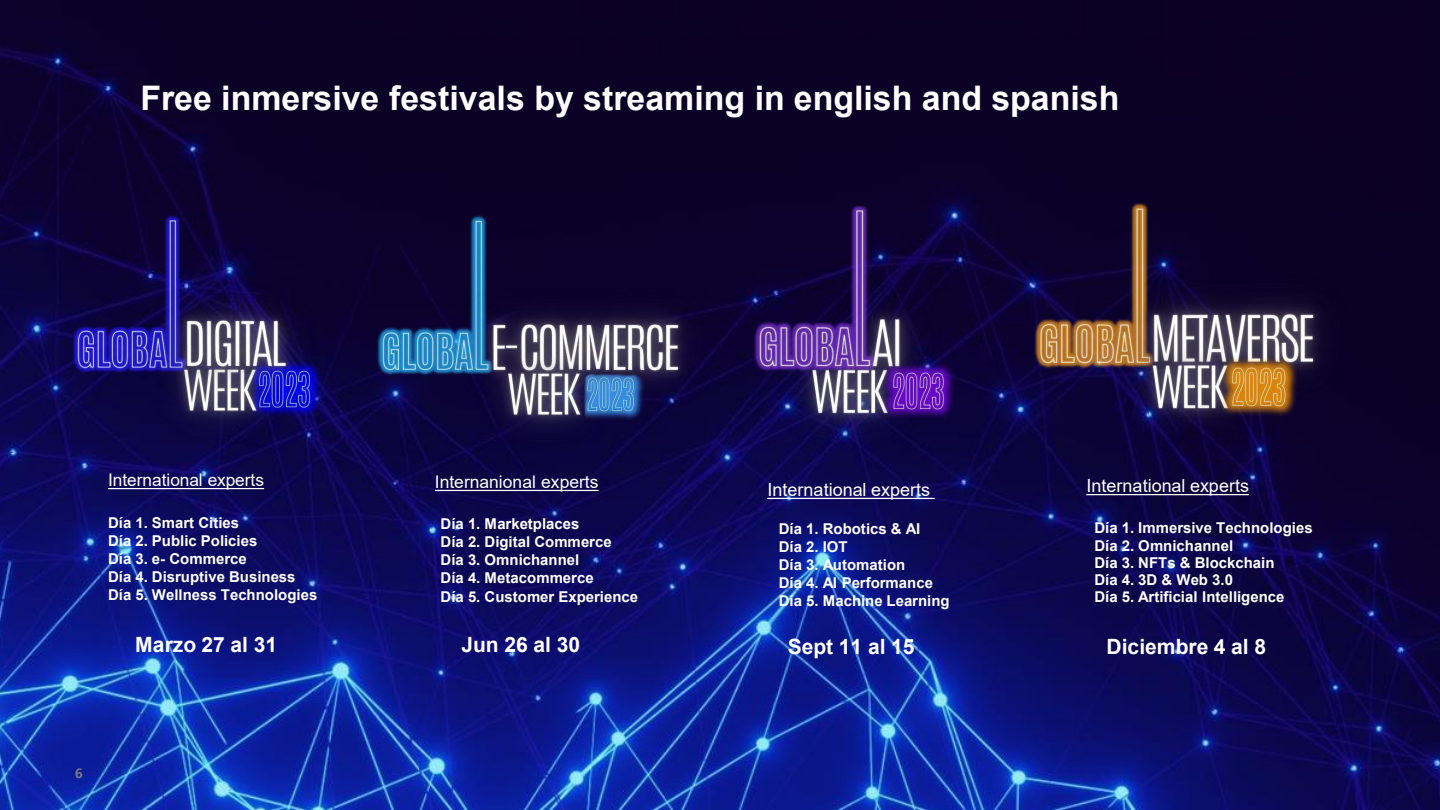
<style>
.page{position:relative;width:1440px;height:810px;background:#fff}
.page>*{position:absolute;margin:0;border:0;box-sizing:border-box;transform-origin:0 0}
.t1{font:700 33.9px "Arial";color:#fff}
.t2{font:700 21px "Arial";color:#fff}
.t3{font:18px "Arial";color:#fff}
.t4{font:17.4px "Arial";color:#fff}
.t5{font:17.25px "Arial";letter-spacing:-.005em;color:#fff}
.t6{font:700 15px/18px "Arial";color:#fff}
.t7{font:700 15px "Calibri";color:#7e7e7e}
</style>
<div class="page">
<img style="left:0;top:0;width:1440px;height:810px">
<svg style="left:108px;top:488px;width:156px;height:1px"></svg>
<svg style="left:1086px;top:494px;width:163px;height:1px"></svg>
<svg style="left:435px;top:490px;width:164px;height:1px"></svg>
<svg style="left:767px;top:498px;width:168px;height:1px"></svg>
<img style="left:30px;top:205px;width:350px;height:263px">
<img style="left:355px;top:209px;width:328px;height:262px">
<img style="left:683px;top:198px;width:365px;height:274px">
<img style="left:992px;top:194px;width:366px;height:274px">
<h1 class="t1" style="left:140px;top:74px;width:981px">Free inmersive festivals by streaming in english and spanish</h1>
<p class="t5" style="left:108px;top:468px;width:158px">International experts</p>
<p class="t3" style="left:1086px;top:473px;width:164px">International experts</p>
<p class="t6" style="left:108px;top:514px;width:211px">Día 1. Smart Cities<br>Día 2. Public Policies<br>Día 3. e- Commerce<br>Día 4. Disruptive Business<br>Día 5. Wellness Technologies</p>
<p class="t6" style="left:1094px;top:520px;width:220px;line-height:17.1px">Día 1. Immersive Technologies<br>Día 2. Omnichannel<br>Día 3. NFTs &amp; Blockchain<br>Día 4. 3D &amp; Web 3.0<br>Día 5. Artificial Intelligence</p>
<p class="t4" style="left:435px;top:470px;width:165px">Internanional experts</p>
<p class="t6" style="left:441px;top:515px;width:199px">Día 1. Marketplaces<br>Día 2. Digital Commerce<br>Día 3. Omnichannel<br>Día 4. Metacommerce<br>Día 5. Customer Experience</p>
<p class="t3" style="left:767px;top:477px;width:164px">International experts</p>
<p class="t6" style="left:779px;top:520px;width:172px">Día 1. Robotics &amp; AI<br>Día 2. IOT<br>Día 3. Automation<br>Día 4. AI Performance<br>Día 5. Machine Learning</p>
<h2 class="t2" style="left:135px;top:630px;width:143px">Marzo 27 al 31</h2>
<h2 class="t2" style="left:461px;top:630px;width:120px">Jun 26 al 30</h2>
<h2 class="t2" style="left:788px;top:632px;width:128px">Sept 11 al 15</h2>
<h2 class="t2" style="left:1107px;top:632px;width:161px">Diciembre 4 al 8</h2>
<p class="t7" style="left:75px;top:763px;width:9px">6</p>
</div>
